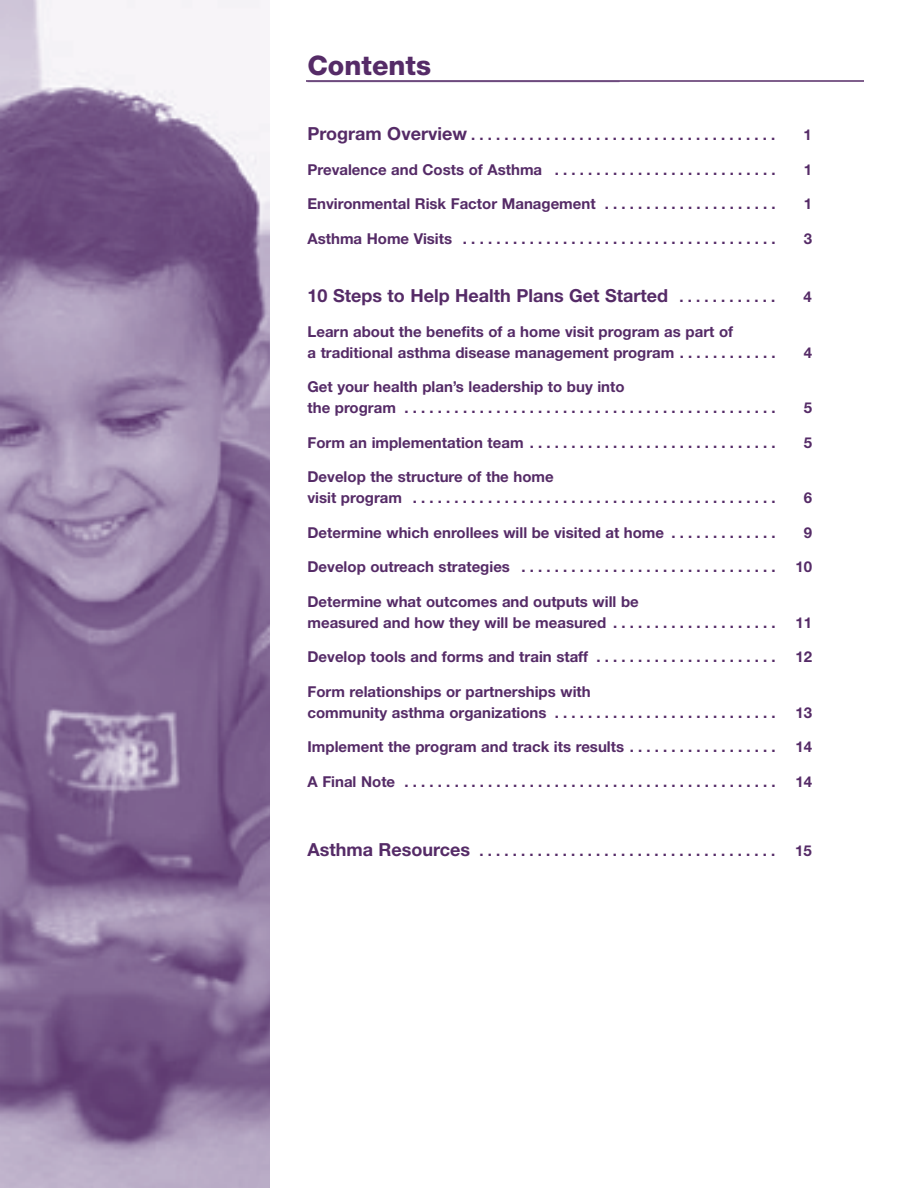
<style>
.page{position:relative;width:918px;height:1188px;background:#fff}
.page>*{position:absolute;margin:0;border:0;box-sizing:border-box;transform-origin:0 0}
.t1{font:800 27px "Helvetica Neue";color:#552b67}
.t2{font:700 18px "Helvetica Neue";color:#552b67}
.t3{font:700 15px/21px "Helvetica Neue";color:#552b67}
.s1{font-size:18px}
.s2{font-size:15px}
</style>
<div class="page">
<img style="left:0;top:0;width:270px;height:1188px">
<hr style="left:306px;top:80px;width:558px;height:2px;background:#552b67">
<h1 class="t1" style="left:308px;top:55px;width:125px">Contents</h1>
<p class="t3" style="left:308px;top:126px;width:470px"><span class="s1">Program Overview</span>.....................................</p>
<p class="t3" style="left:804px;top:126px;width:10px">1</p>
<p class="t3" style="left:307px;top:160px;width:470px">Prevalence and Costs of Asthma . . . . . . . . . . . . . . . . . . . . . . . . . . .</p>
<p class="t3" style="left:804px;top:160px;width:10px">1</p>
<p class="t3" style="left:307px;top:195px;width:470px">Environmental Risk Factor Management . . . . . . . . . . . . . . . . . . . . .</p>
<p class="t3" style="left:804px;top:195px;width:10px">1</p>
<p class="t3" style="left:307px;top:229px;width:470px">Asthma Home Visits . . . . . . . . . . . . . . . . . . . . . . . . . . . . . . . . . . . . . .</p>
<p class="t3" style="left:804px;top:229px;width:10px">3</p>
<p class="t2" style="left:308px;top:289px;width:469px">10 Steps to Help Health Plans Get Started <span class="s2">. . . . . . . . . . . .</span></p>
<p class="t3" style="left:804px;top:288px;width:10px">4</p>
<p class="t3" style="left:308px;top:322px;width:470px">Learn about the benefits of a home visit program as part of<br>a traditional asthma disease management program . . . . . . . . . . . .</p>
<p class="t3" style="left:804px;top:343px;width:10px">4</p>
<p class="t3" style="left:308px;top:378px;width:470px">Get your health plan’s leadership to buy into<br>the program . . . . . . . . . . . . . . . . . . . . . . . . . . . . . . . . . . . . . . . . . . . . .</p>
<p class="t3" style="left:804px;top:399px;width:10px">5</p>
<p class="t3" style="left:308px;top:433px;width:470px">Form an implementation team . . . . . . . . . . . . . . . . . . . . . . . . . . . . . .</p>
<p class="t3" style="left:804px;top:433px;width:10px">5</p>
<p class="t3" style="left:308px;top:468px;width:470px">Develop the structure of the home<br>visit program . . . . . . . . . . . . . . . . . . . . . . . . . . . . . . . . . . . . . . . . . . . .</p>
<p class="t3" style="left:804px;top:489px;width:10px">6</p>
<p class="t3" style="left:308px;top:523px;width:470px">Determine which enrollees will be visited at home . . . . . . . . . . . . .</p>
<p class="t3" style="left:804px;top:523px;width:10px">9</p>
<p class="t3" style="left:308px;top:558px;width:470px">Develop outreach strategies . . . . . . . . . . . . . . . . . . . . . . . . . . . . . . .</p>
<p class="t3" style="left:796px;top:558px;width:18px">10</p>
<p class="t3" style="left:308px;top:592px;width:470px">Determine what outcomes and outputs will be<br>measured and how they will be measured . . . . . . . . . . . . . . . . . . . .</p>
<p class="t3" style="left:796px;top:613px;width:18px">11</p>
<p class="t3" style="left:308px;top:648px;width:470px">Develop tools and forms and train staff . . . . . . . . . . . . . . . . . . . . . .</p>
<p class="t3" style="left:796px;top:648px;width:18px">12</p>
<p class="t3" style="left:308px;top:682px;width:470px">Form relationships or partnerships with<br>community asthma organizations . . . . . . . . . . . . . . . . . . . . . . . . . . .</p>
<p class="t3" style="left:796px;top:703px;width:18px">13</p>
<p class="t3" style="left:308px;top:738px;width:470px">Implement the program and track its results . . . . . . . . . . . . . . . . . .</p>
<p class="t3" style="left:796px;top:738px;width:18px">14</p>
<p class="t3" style="left:308px;top:772px;width:470px">A Final Note . . . . . . . . . . . . . . . . . . . . . . . . . . . . . . . . . . . . . . . . . . . . .</p>
<p class="t3" style="left:796px;top:772px;width:18px">14</p>
<p class="t3" style="left:308px;top:841px;width:470px"><span class="s1">Asthma Resources</span> ....................................</p>
<p class="t3" style="left:795px;top:841px;width:18px">15</p>
</div>
